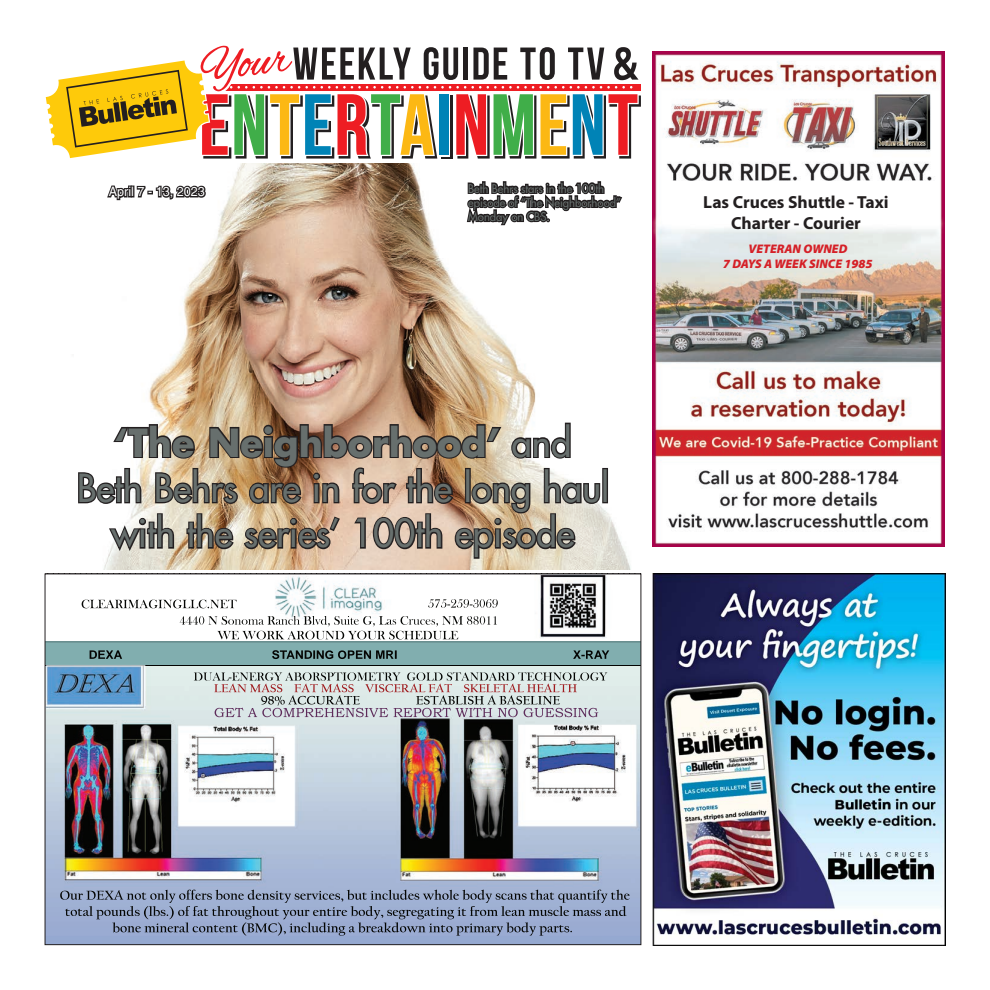
<style>
.page{position:relative;width:990px;height:990px;background:#fff}
.page>*{position:absolute;margin:0;border:0;box-sizing:border-box;transform-origin:0 0}
.t1{font:500 37.75px/45.2px "Futura Std";color:#676f6d;text-align:center}
.t2{font:700 17.5px/21px "Myriad Pro";color:#231f20;text-align:center}
.t3{font:13px "Helvetica LT Std";color:#fff}
.t4{font:italic 900 12.5px/15px "Myriad Pro";color:#d52027;text-align:center}
.t5{font:500 11.75px/14px "Futura Std";color:#676f6d}
.s1{font-weight:700}
</style>
<div class="page">
<img style="left:103px;top:163px;width:528px;height:407px">
<svg style="left:105px;top:172px;width:102px;height:29px"></svg>
<svg style="left:45px;top:45px;width:596px;height:114px"></svg>
<svg style="left:465px;top:180px;width:159px;height:47px"></svg>
<div style="left:602px;top:468px;width:6px;height:35px;border:3px solid #231f20"></div>
<img style="left:78px;top:421px;width:523px;height:139px">
<img style="left:652px;top:52px;width:293px;height:495px">
<img style="left:47px;top:576px;width:592px;height:66px">
<img style="left:47px;top:642px;width:592px;height:301px">
<img style="left:47px;top:665px;width:592px;height:1px">
<img style="left:652px;top:574px;width:294px;height:371px">
<p class="t3" style="left:109px;top:184px;width:98px">April 7 - 13, 2023</p>
<p class="t5" style="left:468px;top:181px;width:154px">Beth Behrs stars in the 100th episode of “The Neighborhood”<br>Monday on CBS.</p>
<p class="t1" style="left:77px;top:420px;width:534px"><span class="s1">‘The Neighborhood’</span> and<br>Beth Behrs are in for the long haul with the series’ 100th episode</p>
<p class="t2" style="left:703px;top:191px;width:187px">Las Cruces Shuttle - Taxi<br>Charter - Courier</p>
<p class="t4" style="left:723px;top:241px;width:151px">VETERAN OWNED<br>7 DAYS A WEEK SINCE 1985</p>
</div>
